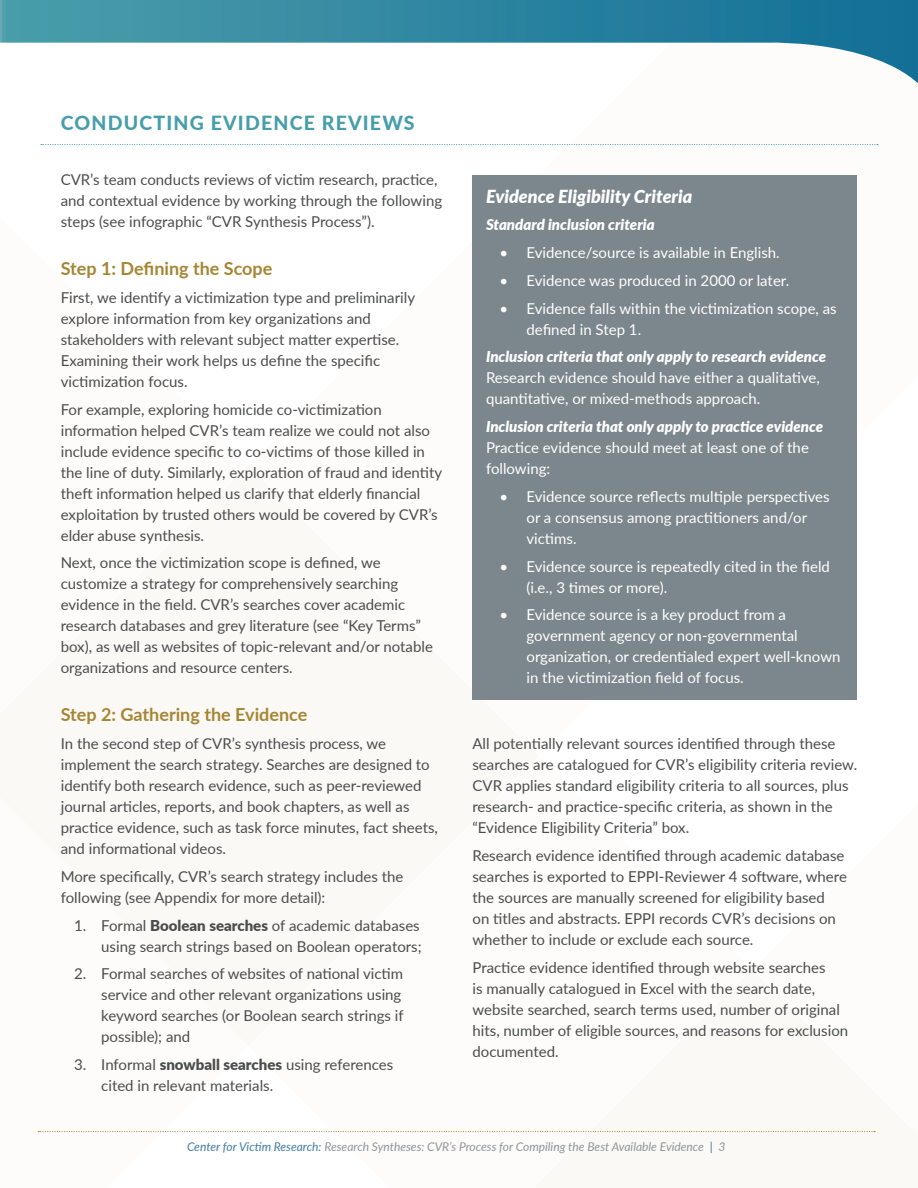
<style>
.page{position:relative;width:918px;height:1188px;background:#fff}
.page>*{position:absolute;margin:0;border:0;box-sizing:border-box;transform-origin:0 0}
.Head1{font:800 19.5px "Lato";letter-spacing:.06em;color:#469eaa}
.Head2{font:700 18px "Lato";color:#a68633}
.Side_H1{font:italic 900 18px "Lato";color:#fff}
.Body{font:15px/21px "Lato";color:#4b4c4d}
.Body-2{font:15px/21px "Lato";color:#fff}
.Body-3{font:italic 900 15px "Lato";color:#fff}
.t1{font:italic 12px "Lato";color:#8d949a}
.s1{font-weight:900}
.s2{color:#437ca1}
</style>
<div class="page">
<svg style="left:38px;top:1131px;width:837px;height:1px"></svg>
<svg style="left:0;top:0;width:918px;height:84px"></svg>
<svg style="left:41px;top:144px;width:837px;height:1px"></svg>
<div style="left:472px;top:175px;width:385px;height:524px;background:#7c868d"></div>
<p class="Head1" style="left:61px;top:109px;width:355px">CONDUCTING EVIDENCE REVIEWS</p>
<p class="Body" style="left:61px;top:169px;width:383px">CVR’s team conducts reviews of victim research, practice, and contextual evidence by working through the following steps (see infographic “CVR Synthesis Process”).</p>
<p class="Head2" style="left:61px;top:255px;width:213px">Step 1: Defining the Scope</p>
<p class="Body" style="left:61px;top:286px;width:356px">First, we identify a victimization type and preliminarily explore information from key organizations and stakeholders with relevant subject matter expertise.<br>Examining their work helps us define the specific victimization focus.</p>
<p class="Body" style="left:61px;top:398px;width:383px">For example, exploring homicide co-victimization information helped CVR’s team realize we could not also include evidence specific to co-victims of those killed in the line of duty. Similarly, exploration of fraud and identity theft information helped us clarify that elderly financial exploitation by trusted others would be covered by CVR’s elder abuse synthesis.</p>
<p class="Body" style="left:61px;top:552px;width:374px">Next, once the victimization scope is defined, we customize a strategy for comprehensively searching evidence in the field. CVR’s searches cover academic research databases and grey literature (see “Key Terms” box), as well as websites of topic-relevant and/or notable organizations and resource centers.</p>
<p class="Head2" style="left:61px;top:702px;width:248px">Step 2: Gathering the Evidence</p>
<p class="Body" style="left:61px;top:733px;width:379px">In the second step of CVR’s synthesis process, we implement the search strategy. Searches are designed to identify both research evidence, such as peer-reviewed journal articles, reports, and book chapters, as well as practice evidence, such as task force minutes, fact sheets, and informational videos.</p>
<p class="Body" style="left:61px;top:865px;width:344px">More specifically, CVR’s search strategy includes the following (see Appendix for more detail):</p>
<p class="Body" style="left:74px;top:914px;width:349px;text-align:right">1. Formal <span class="s1">Boolean searches</span> of academic databases using search strings based on Boolean operators;</p>
<p class="Body" style="left:101px;top:963px;width:304px;text-indent:-27px">2. Formal searches of websites of national victim service and other relevant organizations using keyword searches (or Boolean search strings if possible); and</p>
<p class="Body" style="left:101px;top:1054px;width:294px;text-indent:-27px">3. Informal <span class="s1">snowball searches</span> using references cited in relevant materials.</p>
<p class="Side_H1" style="left:486px;top:183px;width:208px">Evidence Eligibility Criteria</p>
<p class="Body-3" style="left:486px;top:214px;width:170px">Standard inclusion criteria</p>
<p class="Body-2" style="left:500px;top:242px;width:282px">• Evidence/source is available in English.</p>
<p class="Body-2" style="left:500px;top:269px;width:291px">• Evidence was produced in 2000 or later.</p>
<p class="Body-2" style="left:526px;top:297px;width:312px;text-indent:-27px">• Evidence falls within the victimization scope, as defined in Step 1.</p>
<p class="Body-3" style="left:486px;top:346px;width:342px">Inclusion criteria that only apply to research evidence</p>
<p class="Body-2" style="left:486px;top:367px;width:335px">Research evidence should have either a qualitative, quantitative, or mixed-methods approach.</p>
<p class="Body-3" style="left:486px;top:416px;width:339px">Inclusion criteria that only apply to practice evidence</p>
<p class="Body-2" style="left:486px;top:437px;width:324px">Practice evidence should meet at least one of the following:</p>
<p class="Body-2" style="left:526px;top:485px;width:305px;text-indent:-27px">• Evidence source reflects multiple perspectives or a consensus among practitioners and/or victims.</p>
<p class="Body-2" style="left:526px;top:555px;width:305px;text-indent:-27px">• Evidence source is repeatedly cited in the field (i.e., 3 times or more).</p>
<p class="Body-2" style="left:526px;top:604px;width:315px;text-indent:-27px">• Evidence source is a key product from a government agency or non-governmental organization, or credentialed expert well-known in the victimization field of focus.</p>
<p class="Body" style="left:472px;top:733px;width:386px">All potentially relevant sources identified through these searches are catalogued for CVR’s eligibility criteria review.<br>CVR applies standard eligibility criteria to all sources, plus research- and practice-specific criteria, as shown in the “Evidence Eligibility Criteria” box.</p>
<p class="Body" style="left:472px;top:844px;width:376px">Research evidence identified through academic database searches is exported to EPPI-Reviewer 4 software, where the sources are manually screened for eligibility based<br>on titles and abstracts. EPPI records CVR’s decisions on whether to include or exclude each source.</p>
<p class="Body" style="left:472px;top:956px;width:377px">Practice evidence identified through website searches<br>is manually catalogued in Excel with the search date, website searched, search terms used, number of original hits, number of eligible sources, and reasons for exclusion documented.</p>
<p class="t1" style="left:187px;top:1138px;width:540px"><span class="s2">Center for Victim Research:</span> Research Syntheses: CVR’s Process for Compiling the Best Available Evidence <span class="s2">|</span> 3</p>
</div>
